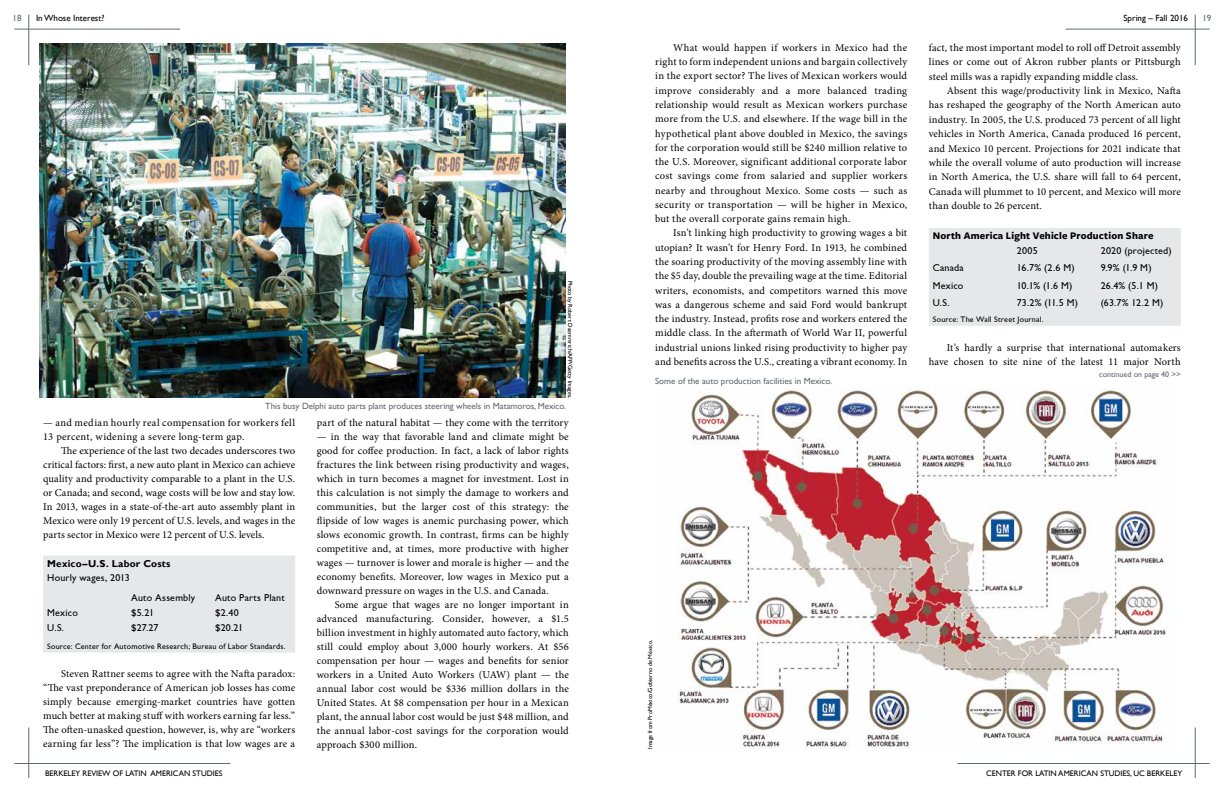
<style>
.page{position:relative;width:1224px;height:792px;background:#fff}
.page>*{position:absolute;margin:0;border:0;box-sizing:border-box;transform-origin:0 0}
.t1{font:10.5px/14px "Minion Pro";letter-spacing:.015em;color:#000;text-align:justify}
.t2{font:700 10.5px "Freight Sans Pro";letter-spacing:.015em;color:#000}
.t3{font:10px "Gill Sans";letter-spacing:.02em;color:#000}
.t4{font:700 10px "Gill Sans";letter-spacing:.02em;color:#000}
.t5{font:9px "Gill Sans";color:#606a70}
.t6{font:9px "Gill Sans";color:#000}
.t7{font:8px "Gill Sans";letter-spacing:.025em;color:#000}
.t8{font:8px "Gill Sans";color:#000}
.t9{font:8px "Gill Sans";color:#606a70}
.t10{font:6px "Gill Sans";color:#000}
</style>
<div class="page">
<hr style="left:29px;top:15px;width:1px;height:50px;background:#606a70">
<hr style="left:14px;top:763px;width:216px;height:1px;background:#606a70">
<hr style="left:29px;top:728px;width:1px;height:50px;background:#606a70">
<hr style="left:958px;top:763px;width:252px;height:1px;background:#606a70">
<hr style="left:1195px;top:728px;width:1px;height:50px;background:#606a70">
<hr style="left:1066px;top:29px;width:144px;height:1px;background:#606a70">
<hr style="left:1195px;top:15px;width:1px;height:50px;background:#606a70">
<div style="left:929px;top:228px;width:252px;height:98px;background:#e6e7e8"></div>
<div style="left:43px;top:556px;width:252px;height:97px;background:#e6e7e8"></div>
<hr style="left:14px;top:29px;width:166px;height:1px;background:#606a70">
<img style="left:677px;top:389px;width:490px;height:360px">
<img style="left:40px;top:43px;width:525px;height:355px">
<p class="t6" style="left:36px;top:13px;width:70px">In Whose Interest?</p>
<p class="t5" style="left:13px;top:13px;width:10px">18</p>
<p class="t6" style="left:1123px;top:13px;width:66px">Spring – Fall 2016</p>
<p class="t5" style="left:1202px;top:13px;width:10px">19</p>
<p class="t1" style="left:655px;top:40px;width:254px;line-height:14.3px;text-indent:18px">What would happen if workers in Mexico had the right to form independent unions and bargain collectively in the export sector? The lives of Mexican workers would improve considerably and a more balanced trading relationship would result as Mexican workers purchase more from the U.S. and elsewhere. If the wage bill in the hypothetical plant above doubled in Mexico, the savings for the corporation would still be $240 million relative to the U.S. Moreover, significant additional corporate labor cost savings come from salaried and supplier workers nearby and throughout Mexico. Some costs — such as security or transportation — will be higher in Mexico, but the overall corporate gains remain high.</p>
<p class="t1" style="left:655px;top:226px;width:254px;line-height:14.3px;text-indent:18px">Isn’t linking high productivity to growing wages a bit utopian? It wasn’t for Henry Ford. In 1913, he combined the soaring productivity of the moving assembly line with the $5 day, double the prevailing wage at the time. Editorial writers, economists, and competitors warned this move was a dangerous scheme and said Ford would bankrupt the industry. Instead, profits rose and workers entered the middle class. In the aftermath of World War II, powerful industrial unions linked rising productivity to higher pay and benefits across the U.S., creating a vibrant economy. In</p>
<p class="t1" style="left:929px;top:40px;width:254px;line-height:14.4px">fact, the most important model to roll off Detroit assembly lines or come out of Akron rubber plants or Pittsburgh steel mills was a rapidly expanding middle class.</p>
<p class="t1" style="left:929px;top:84px;width:254px;line-height:14.4px;text-indent:18px">Absent this wage/productivity link in Mexico, Nafta has reshaped the geography of the North American auto industry. In 2005, the U.S. produced 73 percent of all light vehicles in North America, Canada produced 16 percent, and Mexico 10 percent. Projections for 2021 indicate that while the overall volume of auto production will increase in North America, the U.S. share will fall to 64 percent, Canada will plummet to 10 percent, and Mexico will more than double to 26 percent.</p>
<p class="t2" style="left:933px;top:229px;width:222px">North America Light Vehicle Production Share</p>
<p class="t3" style="left:1017px;top:245px;width:22px">2005</p>
<p class="t3" style="left:1101px;top:245px;width:73px">2020 (projected)</p>
<p class="t3" style="left:933px;top:262px;width:33px">Canada</p>
<p class="t3" style="left:1017px;top:262px;width:59px">16.7% (2.6 M)</p>
<p class="t3" style="left:1101px;top:262px;width:52px">9.9% (1.9 M)</p>
<p class="t3" style="left:933px;top:280px;width:32px">Mexico</p>
<p class="t3" style="left:1017px;top:280px;width:57px">10.1% (1.6 M)</p>
<p class="t3" style="left:1101px;top:280px;width:59px">26.4% (5.1 M)</p>
<p class="t3" style="left:933px;top:297px;width:18px">U.S.</p>
<p class="t3" style="left:1017px;top:297px;width:63px">73.2% (11.5 M)</p>
<p class="t3" style="left:1101px;top:297px;width:64px">(63.7% 12.2 M)</p>
<p class="t7" style="left:933px;top:315px;width:112px">Source: The Wall Street Journal.</p>
<p class="t1" style="left:929px;top:340px;width:254px;line-height:14.4px;text-align:right">It’s hardly a surprise that international automakers have chosen to site nine of the latest 11 major North</p>
<p class="t10" style="left:574px;top:281px;width:119px;rotate:90deg">Photo by Robert Daemmrich/AFP/Getty Images.</p>
<p class="t9" style="left:1099px;top:370px;width:83px">continued on page 40 &gt;&gt;</p>
<p class="t5" style="left:655px;top:375px;width:179px">Some of the auto production facilities in Mexico.</p>
<p class="t5" style="left:265px;top:400px;width:302px">This busy Delphi auto parts plant produces steering wheels in Matamoros, Mexico.</p>
<p class="t1" style="left:43px;top:415px;width:253px">— and median hourly real compensation for workers fell<br>13 percent, widening a severe long-term gap.</p>
<p class="t1" style="left:43px;top:443px;width:254px;text-indent:18px">The experience of the last two decades underscores two critical factors: first, a new auto plant in Mexico can achieve quality and productivity comparable to a plant in the U.S. or Canada; and second, wage costs will be low and stay low.<br>In 2013, wages in a state-of-the-art auto assembly plant in Mexico were only 19 percent of U.S. levels, and wages in the parts sector in Mexico were 12 percent of U.S. levels.</p>
<p class="t4" style="left:47px;top:557px;width:125px">Mexico–U.S. Labor Costs</p>
<p class="t3" style="left:47px;top:572px;width:84px">Hourly wages, 2013</p>
<p class="t3" style="left:131px;top:592px;width:66px">Auto Assembly</p>
<p class="t3" style="left:215px;top:592px;width:71px">Auto Parts Plant</p>
<p class="t3" style="left:47px;top:607px;width:32px">Mexico</p>
<p class="t3" style="left:131px;top:607px;width:24px">$5.21</p>
<p class="t3" style="left:215px;top:607px;width:25px">$2.40</p>
<p class="t3" style="left:47px;top:622px;width:18px">U.S.</p>
<p class="t3" style="left:131px;top:622px;width:29px">$27.27</p>
<p class="t3" style="left:215px;top:622px;width:30px">$20.21</p>
<p class="t7" style="left:47px;top:641px;width:240px">Source: Center for Automotive Research; Bureau of Labor Standards.</p>
<p class="t1" style="left:43px;top:666px;width:254px;text-indent:18px">Steven Rattner seems to agree with the Nafta paradox: “The vast preponderance of American job losses has come simply because emerging-market countries have gotten much better at making stuff with workers earning far less.” The often-unasked question, however, is, why are “workers earning far less”? The implication is that low wages are a</p>
<p class="t1" style="left:317px;top:416px;width:254px">part of the natural habitat — they come with the territory</p>
<p class="t1" style="left:317px;top:430px;width:254px">— in the way that favorable land and climate might be good for coffee production. In fact, a lack of labor rights fractures the link between rising productivity and wages, which in turn becomes a magnet for investment. Lost in this calculation is not simply the damage to workers and communities, but the larger cost of this strategy: the flipside of low wages is anemic purchasing power, which slows economic growth. In contrast, firms can be highly competitive and, at times, more productive with higher wages — turnover is lower and morale is higher — and the economy benefits. Moreover, low wages in Mexico put a downward pressure on wages in the U.S. and Canada.</p>
<p class="t1" style="left:317px;top:598px;width:254px;text-indent:18px">Some argue that wages are no longer important in advanced manufacturing. Consider, however, a $1.5 billion investment in highly automated auto factory, which still could employ about 3,000 hourly workers. At $56 compensation per hour — wages and benefits for senior workers in a United Auto Workers (UAW) plant — the annual labor cost would be $336 million dollars in the United States. At $8 compensation per hour in a Mexican plant, the annual labor cost would be just $48 million, and the annual labor-cost savings for the corporation would approach $300 million.</p>
<p class="t10" style="left:647px;top:749px;width:111px;rotate:-90deg">Image from ProMéxico/Gobierno de México.</p>
<p class="t8" style="left:45px;top:769px;width:179px">BERKELEY REVIEW OF LATIN AMERICAN STUDIES</p>
<p class="t8" style="left:986px;top:769px;width:198px">CENTER FOR LATIN AMERICAN STUDIES, UC BERKELEY</p>
</div>
